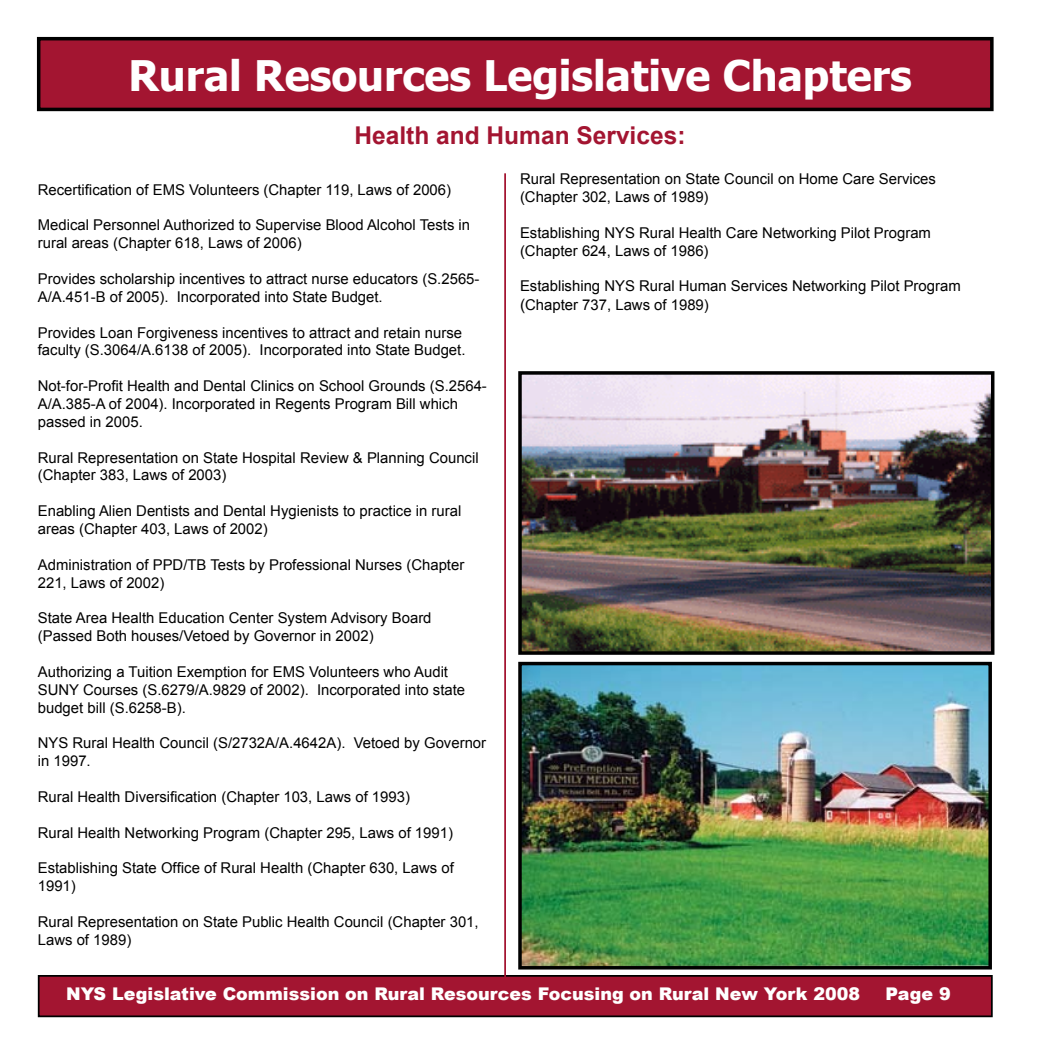
<style>
.page{position:relative;width:1040px;height:1040px;background:#fff}
.page>*{position:absolute;margin:0;border:0;box-sizing:border-box;transform-origin:0 0}
.t1{font:700 42px "Tahoma";color:#fff}
.t2{font:700 24.5px "Arial";color:#a31531}
.t3{font:900 17.5px "Arial";color:#fff}
.t4{font:14.88px/17.8px "Arial";color:#000}
.s1{font-size:15.75px}
</style>
<div class="page">
<div style="left:39px;top:39px;width:952px;height:70px;background:#a31531"></div>
<div style="left:37px;top:37px;width:956px;height:74px;border:4px solid #000"></div>
<div style="left:39px;top:975px;width:952px;height:41px;background:#a31531"></div>
<div style="left:38px;top:975px;width:954px;height:42px;border:2px solid #000"></div>
<hr style="left:504px;top:173px;width:2px;height:803px;background:#a31531">
<img style="left:523px;top:667px;width:463px;height:297px">
<div style="left:518px;top:662px;width:473px;height:307px;border:4px solid #000"></div>
<img style="left:523px;top:376px;width:466px;height:273px">
<div style="left:518px;top:371px;width:476px;height:283px;border:4px solid #000"></div>
<h1 class="t1" style="left:128px;top:46px;width:784px">Rural Resources Legislative Chapters</h1>
<h2 class="t2" style="left:354px;top:119px;width:332px">Health and Human Services:</h2>
<p class="t4" style="left:38px;top:181px;width:415px">Recertification of EMS Volunteers (Chapter 119, Laws of 2006)</p>
<p class="t4" style="left:38px;top:216px;width:434px">Medical Personnel Authorized to Supervise Blood Alcohol Tests in rural areas (Chapter 618, Laws of 2006)</p>
<p class="t4" style="left:38px;top:270px;width:443px">Provides scholarship incentives to attract nurse educators (S.2565-<br>A/A.451-B of 2005). Incorporated into State Budget.</p>
<p class="t4" style="left:38px;top:323px;width:429px">Provides Loan Forgiveness incentives to attract and retain nurse faculty (S.3064/A.6138 of 2005). Incorporated into State Budget.</p>
<p class="t4" style="left:38px;top:377px;width:450px">Not-for-Profit Health and Dental Clinics on School Grounds (S.2564-<br>A/A.385-A of 2004). Incorporated in Regents Program Bill which passed in 2005.</p>
<p class="t4" style="left:38px;top:448px;width:442px">Rural Representation on State Hospital Review &amp; Planning Council (Chapter 383, Laws of 2003)</p>
<p class="t4" style="left:38px;top:502px;width:425px">Enabling Alien Dentists and Dental Hygienists to practice in rural areas (Chapter 403, Laws of 2002)</p>
<p class="t4" style="left:38px;top:555px;width:428px">Administration of PPD/TB Tests by Professional Nurses (Chapter<br>221, Laws of 2002)</p>
<p class="t4" style="left:38px;top:609px;width:395px">State Area Health Education Center System Advisory Board (Passed Both houses/Vetoed by Governor in 2002)</p>
<p class="t4" style="left:38px;top:663px;width:429px">Authorizing a Tuition Exemption for EMS Volunteers who Audit<br>SUNY Courses (S.6279/A.9829 of 2002). Incorporated into state budget bill (S.6258-B).</p>
<p class="t4" style="left:38px;top:734px;width:450px">NYS Rural Health Council (S/2732A/A.4642A). Vetoed by Governor in 1997.</p>
<p class="t4" style="left:38px;top:787px;width:374px">Rural Health Diversification (Chapter 103, Laws of 1993)</p>
<p class="t4" style="left:38px;top:823px;width:416px">Rural Health Networking Program (Chapter 295, Laws of 1991)</p>
<p class="t4" style="left:38px;top:859px;width:417px">Establishing State Office of Rural Health (Chapter 630, Laws of<br>1991)</p>
<p class="t4" style="left:38px;top:912px;width:442px">Rural Representation on State Public Health Council (Chapter 301,<br>Laws of 1989)</p>
<p class="t4" style="left:520px;top:170px;width:417px">Rural Representation on State Council on Home Care Services (Chapter 302, Laws of 1989)</p>
<p class="t4" style="left:520px;top:224px;width:412px">Establishing NYS Rural Health Care Networking Pilot Program (Chapter 624, Laws of 1986)</p>
<p class="t4" style="left:520px;top:277px;width:442px;line-height:18.9px">Establishing NYS Rural Human Services Networking Pilot Program <span class="s1">(</span>Chapter 737, Laws of 1989)</p>
<p class="t3" style="left:66px;top:982px;width:795px">NYS Legislative Commission on Rural Resources Focusing on Rural New York 2008</p>
<p class="t3" style="left:885px;top:982px;width:49px">Page</p>
</div>
